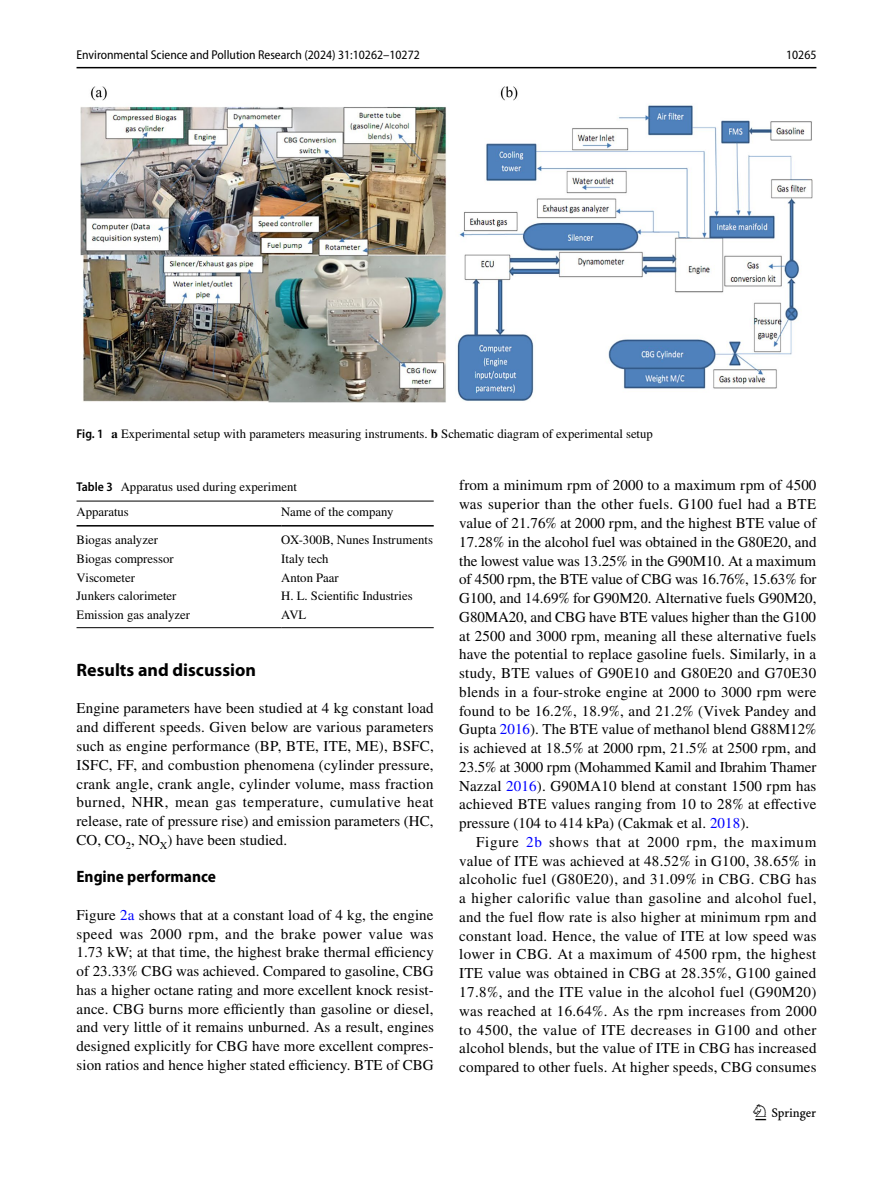
<style>
.page{position:relative;width:893px;height:1187px;background:#fff}
.page>*{position:absolute;margin:0;border:0;box-sizing:border-box;transform-origin:0 0}
.t1{font:22.5px "Springnew Regular 2";color:#000}
.t2{font:700 18px "Myriad Pro";color:#000}
.t3{font:700 semi-condensed 16.5px "Myriad Pro";color:#000}
.t4{font:15px/18.8px "STIX";letter-spacing:.005em;color:#000;text-align:justify}
.t5{font:12.75px/25.5px "STIX";color:#000}
.t6{font:semi-condensed 12.75px "Myriad Pro";color:#000}
.s1{font-family:"Myriad Pro";font-weight:600;font-stretch:semi-condensed}
.s2{font-weight:700}
.s3{color:#00f}
</style>
<div class="page">
<hr style="left:77px;top:67px;width:739px;height:1px;background:#000">
<img style="left:81px;top:87px;width:731px;height:315px">
<hr style="left:77px;top:500px;width:204px;height:1px;background:#000">
<hr style="left:77px;top:525px;width:204px;height:1px;background:#000">
<hr style="left:281px;top:500px;width:153px;height:1px;background:#000">
<hr style="left:281px;top:525px;width:153px;height:1px;background:#000">
<hr style="left:77px;top:627px;width:204px;height:1px;background:#000">
<hr style="left:281px;top:627px;width:153px;height:1px;background:#000">
<p class="t6" style="left:77px;top:48px;width:345px">Environmental Science and Pollution Research (2024) 31:10262–10272</p>
<p class="t6" style="left:786px;top:48px;width:32px">10265</p>
<p class="t5" style="left:77px;top:421px;width:578px"><span class="s1">Fig. 1</span> <span class="s2">a</span> Experimental setup with parameters measuring instruments. <span class="s2">b</span> Schematic diagram of experimental setup</p>
<p class="t5" style="left:77px;top:474px;width:222px"><span class="s1">Table 3</span> Apparatus used during experiment<br>Apparatus</p>
<p class="t5" style="left:281px;top:500px;width:114px">Name of the company</p>
<p class="t5" style="left:77px;top:528px;width:83px">Biogas analyzer</p>
<p class="t5" style="left:281px;top:528px;width:153px">OX-300B, Nunes Instruments</p>
<p class="t5" style="left:77px;top:546px;width:99px">Biogas compressor</p>
<p class="t5" style="left:281px;top:546px;width:49px">Italy tech</p>
<p class="t5" style="left:77px;top:565px;width:60px">Viscometer</p>
<p class="t5" style="left:281px;top:565px;width:59px">Anton Paar</p>
<p class="t5" style="left:77px;top:584px;width:101px">Junkers calorimeter</p>
<p class="t5" style="left:281px;top:584px;width:133px">H. L. Scientific Industries</p>
<p class="t5" style="left:77px;top:603px;width:115px">Emission gas analyzer</p>
<p class="t5" style="left:281px;top:603px;width:27px">AVL</p>
<p class="t2" style="left:77px;top:658px;width:181px">Results and discussion</p>
<p class="t4" style="left:77px;top:700px;width:359px">Engine parameters have been studied at 4 kg constant load and different speeds. Given below are various parameters such as engine performance (BP, BTE, ITE, ME), BSFC, ISFC, FF, and combustion phenomena (cylinder pressure, crank angle, crank angle, cylinder volume, mass fraction burned, NHR, mean gas temperature, cumulative heat release, rate of pressure rise) and emission parameters (HC, CO, CO<sub>2</sub>, NO<sub>X</sub>) have been studied.</p>
<p class="t3" style="left:77px;top:867px;width:141px">Engine performance</p>
<p class="t4" style="left:77px;top:906px;width:359px">Figure <span class="s3">2a</span> shows that at a constant load of 4 kg, the engine speed was 2000 rpm, and the brake power value was 1.73 kW; at that time, the highest brake thermal efficiency of 23.33% CBG was achieved. Compared to gasoline, CBG has a higher octane rating and more excellent knock resist&shy;ance. CBG burns more efficiently than gasoline or diesel, and very little of it remains unburned. As a result, engines designed explicitly for CBG have more excellent compres&shy;sion ratios and hence higher stated efficiency. BTE of CBG</p>
<p class="t4" style="left:459px;top:477px;width:359px">from a minimum rpm of 2000 to a maximum rpm of 4500 was superior than the other fuels. G100 fuel had a BTE value of 21.76% at 2000 rpm, and the highest BTE value of 17.28% in the alcohol fuel was obtained in the G80E20, and the lowest value was 13.25% in the G90M10. At a maximum of 4500 rpm, the BTE value of CBG was 16.76%, 15.63% for G100, and 14.69% for G90M20. Alternative fuels G90M20, G80MA20, and CBG have BTE values higher than the G100 at 2500 and 3000 rpm, meaning all these alternative fuels have the potential to replace gasoline fuels. Similarly, in a study, BTE values of G90E10 and G80E20 and G70E30 blends in a four-stroke engine at 2000 to 3000 rpm were found to be 16.2%, 18.9%, and 21.2% (Vivek Pandey and Gupta <span class="s3">2016</span>). The BTE value of methanol blend G88M12% is achieved at 18.5% at 2000 rpm, 21.5% at 2500 rpm, and 23.5% at 3000 rpm (Mohammed Kamil and Ibrahim Thamer Nazzal <span class="s3">2016</span>). G90MA10 blend at constant 1500 rpm has achieved BTE values ranging from 10 to 28% at effective pressure (104 to 414 kPa) (Cakmak et al. <span class="s3">2018</span>).</p>
<p class="t4" style="left:459px;top:833px;width:359px;text-indent:17px">Figure <span class="s3">2b</span> shows that at 2000 rpm, the maximum value of ITE was achieved at 48.52% in G100, 38.65% in alcoholic fuel (G80E20), and 31.09% in CBG. CBG has a higher calorific value than gasoline and alcohol fuel, and the fuel flow rate is also higher at minimum rpm and constant load. Hence, the value of ITE at low speed was lower in CBG. At a maximum of 4500 rpm, the highest ITE value was obtained in CBG at 28.35%, G100 gained 17.8%, and the ITE value in the alcohol fuel (G90M20) was reached at 16.64%. As the rpm increases from 2000 to 4500, the value of ITE decreases in G100 and other alcohol blends, but the value of ITE in CBG has increased compared to other fuels. At higher speeds, CBG consumes</p>
<h1 class="t1" style="left:755px;top:1104px;width:62px">1 3</h1>
</div>
